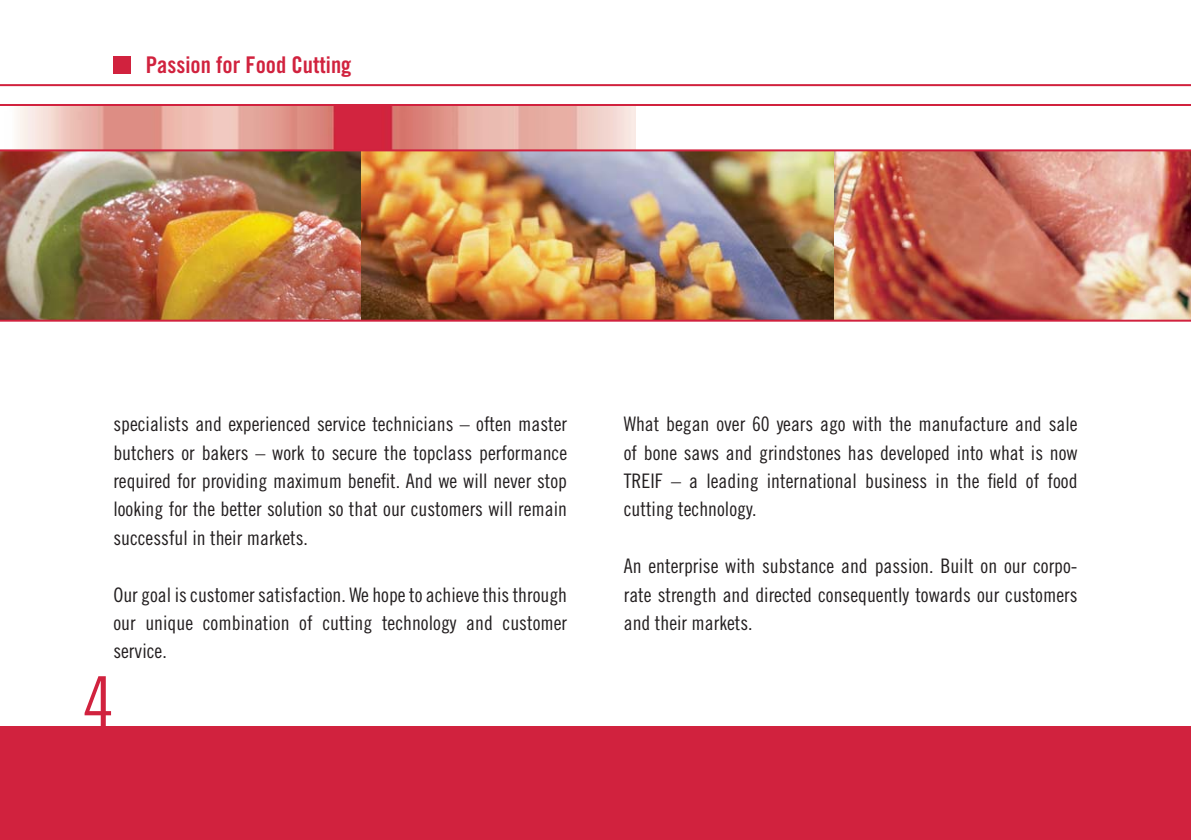
<style>
.page{position:relative;width:1191px;height:840px;background:#fff}
.page>*{position:absolute;margin:0;border:0;box-sizing:border-box;transform-origin:0 0}
.t1{font:70px "Trade Gothic Cond Eighteen";color:#d1223e}
.t2{font:23px "Trade Gothic Bold Cond Twenty";color:#d1223e}
.t3{font:20px/28.4px "Trade Gothic Cond Eighteen";color:#231f20;text-align:justify}
</style>
<div class="page">
<img style="left:17px;top:106px;width:619px;height:43px">
<img style="left:833px;top:151px;width:358px;height:168px">
<img style="left:360px;top:151px;width:473px;height:168px">
<img style="left:0;top:151px;width:360px;height:168px">
<hr style="left:0;top:84px;width:1191px;height:2px;background:#d1223e">
<hr style="left:0;top:319px;width:1191px;height:2px;background:#d1223e">
<div style="left:113px;top:56px;width:17px;height:17px;background:#d1223e"></div>
<div style="left:0;top:726px;width:1191px;height:113px;background:#d1223e"></div>
<hr style="left:0;top:104px;width:1191px;height:2px;background:#d1223e">
<hr style="left:0;top:149px;width:1191px;height:2px;background:#d1223e">
<p class="t2" style="left:146px;top:57px;width:207px">Passion for Food Cutting</p>
<p class="t3" style="left:113px;top:411px;width:455px">specialists and experienced service technicians – often master butchers or bakers – work to secure the topclass performance required for providing maximum benefit. And we will never stop looking for the better solution so that our customers will remain successful in their markets.</p>
<p class="t3" style="left:113px;top:581px;width:455px">Our goal is customer satisfaction. We hope to achieve this through our unique combination of cutting technology and customer service.</p>
<h1 class="t1" style="left:83px;top:675px;width:33px">4</h1>
<p class="t3" style="left:624px;top:411px;width:455px">What began over 60 years ago with the manufacture and sale of bone saws and grindstones has developed into what is now TREIF – a leading international business in the field of food cutting technology.</p>
<p class="t3" style="left:624px;top:553px;width:455px">An enterprise with substance and passion. Built on our corpo&shy;rate strength and directed consequently towards our customers and their markets.</p>
</div>
